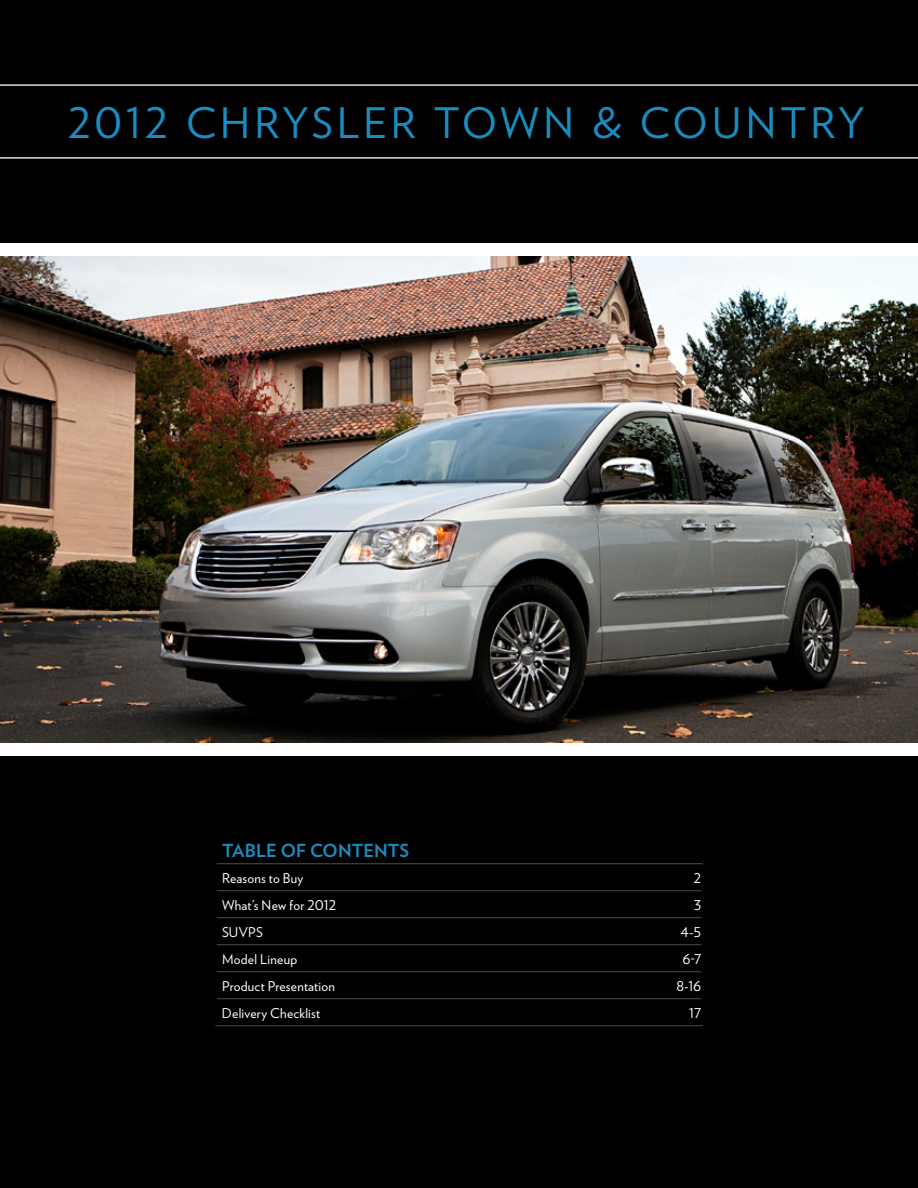
<style>
.page{position:relative;width:918px;height:1188px;background:#fff}
.page>*{position:absolute;margin:0;border:0;box-sizing:border-box;transform-origin:0 0}
.t1{font:42px "Verlag";letter-spacing:.075em;color:#1a8dc0}
.t2{font:700 18px "Verlag";letter-spacing:.005em;color:#1a8dc0}
.t3{font:13.5px "Verlag";letter-spacing:.015em;color:#fff}
</style>
<div class="page">
<div style="left:0;top:756px;width:918px;height:432px;background:#000"></div>
<hr style="left:217px;top:863px;width:431px;height:1px;background:#4d4d4f">
<hr style="left:648px;top:863px;width:55px;height:1px;background:#4d4d4f">
<hr style="left:217px;top:890px;width:431px;height:1px;background:#4d4d4f">
<hr style="left:648px;top:890px;width:53px;height:1px;background:#4d4d4f">
<hr style="left:217px;top:917px;width:431px;height:1px;background:#4d4d4f">
<hr style="left:648px;top:917px;width:53px;height:1px;background:#4d4d4f">
<hr style="left:217px;top:944px;width:431px;height:1px;background:#4d4d4f">
<hr style="left:648px;top:944px;width:53px;height:1px;background:#4d4d4f">
<hr style="left:217px;top:971px;width:431px;height:1px;background:#4d4d4f">
<hr style="left:648px;top:971px;width:53px;height:1px;background:#4d4d4f">
<hr style="left:217px;top:998px;width:431px;height:1px;background:#4d4d4f">
<hr style="left:648px;top:998px;width:53px;height:1px;background:#4d4d4f">
<hr style="left:215px;top:1025px;width:433px;height:1px;background:#4d4d4f">
<hr style="left:648px;top:1025px;width:55px;height:1px;background:#4d4d4f">
<div style="left:0;top:0;width:918px;height:243px;background:#000"></div>
<img style="left:0;top:256px;width:918px;height:486px">
<svg style="left:0;top:84px;width:918px;height:75px"></svg>
<div style="left:64px;top:102px;width:807px;height:44px;background:#000"></div>
<h1 class="t1" style="left:68px;top:92px;width:469px">2012 Chrysler Town</h1>
<h1 class="t1" style="left:592px;top:92px;width:152px">&amp; Countr</h1>
<h1 class="t1" style="left:838px;top:92px;width:28px">y</h1>
<h2 class="t2" style="left:222px;top:837px;width:189px">TABLE OF CONTENTS</h2>
<p class="t3" style="left:222px;top:868px;width:83px">Reasons to Buy</p>
<p class="t3" style="left:694px;top:868px;width:9px">2</p>
<p class="t3" style="left:222px;top:895px;width:116px">What’s New for 2012</p>
<p class="t3" style="left:694px;top:895px;width:9px">3</p>
<p class="t3" style="left:222px;top:922px;width:42px">SUVPS</p>
<p class="t3" style="left:681px;top:922px;width:22px">4-5</p>
<p class="t3" style="left:222px;top:949px;width:77px">Model Lineup</p>
<p class="t3" style="left:682px;top:949px;width:20px">6-7</p>
<p class="t3" style="left:222px;top:976px;width:114px">Product Presentation</p>
<p class="t3" style="left:676px;top:976px;width:26px">8-16</p>
<p class="t3" style="left:222px;top:1003px;width:100px">Delivery Checklist</p>
<p class="t3" style="left:689px;top:1003px;width:14px">17</p>
</div>
